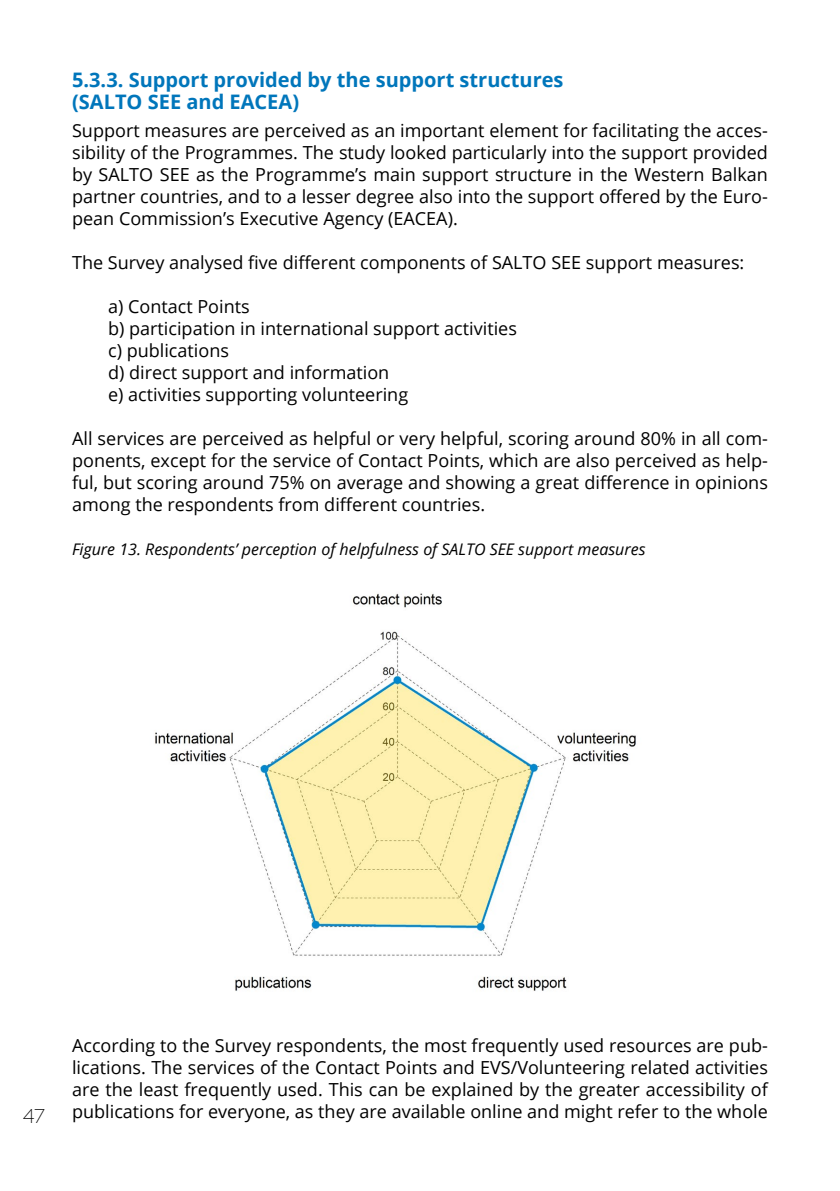
<style>
.page{position:relative;width:840px;height:1191px;background:#fff}
.page>*{position:absolute;margin:0;border:0;box-sizing:border-box;transform-origin:0 0}
.t1{font:700 20px/22px "Open Sans";color:#0076bb}
.t2{font:300 20px "Novecentowide";color:#000}
.t3{font:18px/22px "Open Sans";color:#000;text-align:justify}
.t4{font:italic 16px "Open Sans";color:#000}
</style>
<div class="page">
<img style="left:155px;top:593px;width:481px;height:398px">
<p class="t1" style="left:72px;top:69px;width:492px">5.3.3. Support provided by the support structures (SALTO SEE and EACEA)</p>
<p class="t3" style="left:72px;top:119px;width:697px">Support measures are perceived as an important element for facilitating the acces&shy;sibility of the Programmes. The study looked particularly into the support provided by SALTO SEE as the Programme’s main support structure in the Western Balkan partner countries, and to a lesser degree also into the support offered by the Euro&shy;pean Commission’s Executive Agency (EACEA).</p>
<p class="t3" style="left:72px;top:251px;width:673px">The Survey analysed five different components of SALTO SEE support measures:</p>
<p class="t3" style="left:108px;top:295px;width:410px;text-align:left">a) Contact Points<br>b) participation in international support activities c) publications<br>d) direct support and information<br>e) activities supporting volunteering</p>
<p class="t3" style="left:72px;top:427px;width:697px">All services are perceived as helpful or very helpful, scoring around 80% in all com&shy;ponents, except for the service of Contact Points, which are also perceived as help&shy;ful, but scoring around 75% on average and showing a great difference in opinions among the respondents from different countries.</p>
<p class="t4" style="left:72px;top:538px;width:574px">Figure 13. Respondents’ perception of helpfulness of SALTO SEE support measures</p>
<p class="t2" style="left:23px;top:1104px;width:24px">47</p>
<p class="t3" style="left:72px;top:1034px;width:697px">According to the Survey respondents, the most frequently used resources are pub&shy;lications. The services of the Contact Points and EVS/Volunteering related activities are the least frequently used. This can be explained by the greater accessibility of publications for everyone, as they are available online and might refer to the whole</p>
</div>
